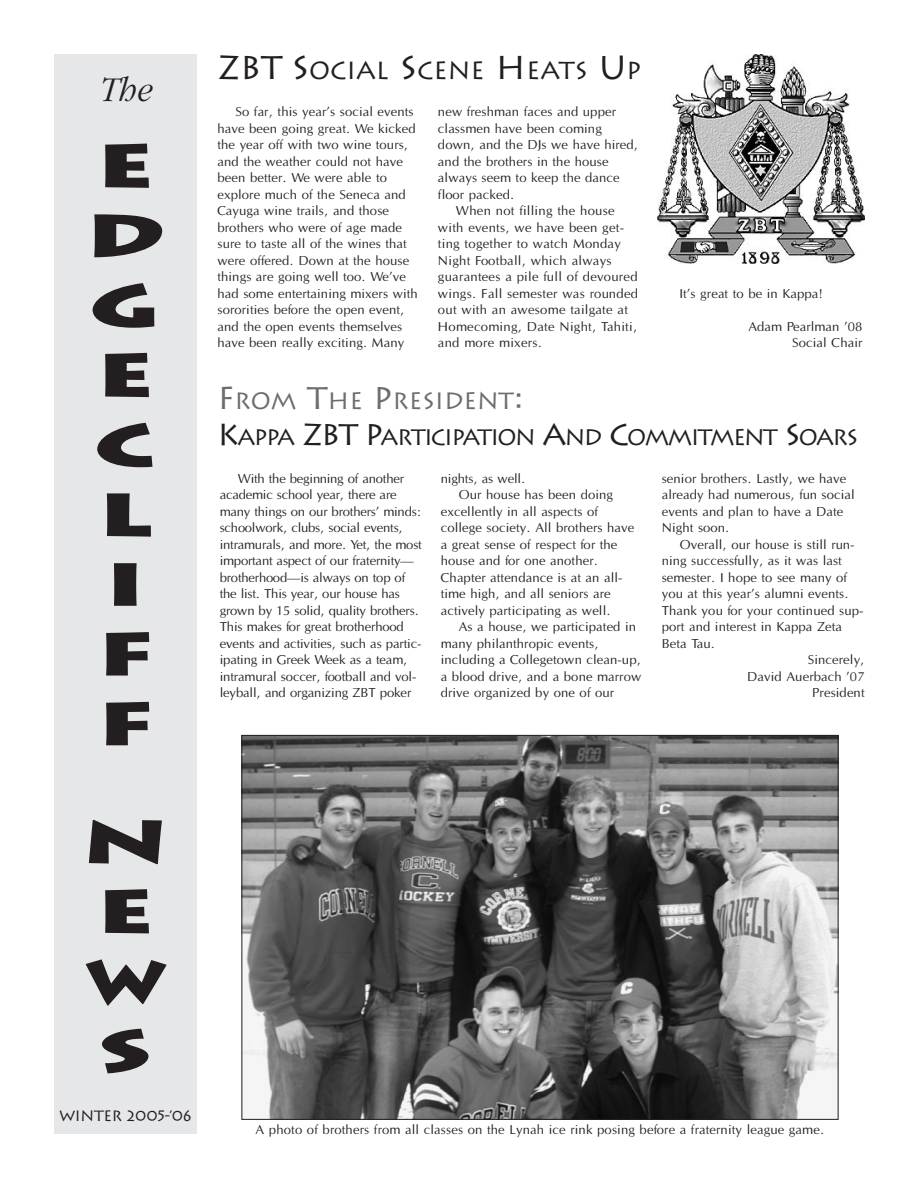
<style>
.page{position:relative;width:918px;height:1188px;background:#fff}
.page>*{position:absolute;margin:0;border:0;box-sizing:border-box;transform-origin:0 0}
.t1{font:900 60px/69.8px "Lithos";color:#231f20;text-align:center;scale:1.62 1}
.t2{font:italic 300 36px "Garamond";color:#231f20;scale:.95 1}
.t3{font:24.75px "Lithos";color:#231f20}
.t4{font:23.7px "Lithos";color:#6c6d70}
.t5{font:22.5px "Lithos";letter-spacing:-.07em;color:#231f20}
.t6{font:15px "Lithos";letter-spacing:-.015em;color:#231f20}
.t7{font:13.5px/16.5px "Optim";color:#231f20}
.t8{font:13.5px/16.5px "Optim";letter-spacing:-.02em;color:#231f20}
.s1{font-size:33px}
.s2{font-size:31.5px}
.s3{font-size:30px}
</style>
<div class="page">
<div style="left:54px;top:54px;width:142px;height:1080px;background:#e6e7e9"></div>
<img style="left:658px;top:55px;width:206px;height:208px">
<img style="left:244px;top:737px;width:592px;height:381px">
<h2 class="t2" style="left:98px;top:68px;width:57px">The</h2>
<h1 class="t1" style="left:84px;top:132px;width:52px">E<br>D<br>G<br>E<br>C<br>L<br>I<br>F<br>F</h1>
<h3 class="t3" style="left:218px;top:56px;width:425px"><span class="s1">ZBT S</span>OCIAL <span class="s1">S</span>CENE <span class="s1">H</span>EATS <span class="s1">U</span>P</h3>
<p class="t7" style="left:217px;top:103px;width:202px;text-indent:18px">So far, this year’s social events have been going great. We kicked the year off with two wine tours, and the weather could not have been better. We were able to explore much of the Seneca and<br>Cayuga wine trails, and those brothers who were of age made sure to taste all of the wines that were offered. Down at the house things are going well too. We’ve had some entertaining mixers with sororities before the open event, and the open events themselves have been really exciting. Many</p>
<p class="t7" style="left:438px;top:103px;width:180px">new freshman faces and upper</p>
<p class="t7" style="left:438px;top:120px;width:166px">classmen have been coming</p>
<p class="t7" style="left:438px;top:136px;width:202px">down, and the DJs we have hired,</p>
<p class="t7" style="left:438px;top:153px;width:172px">and the brothers in the house</p>
<p class="t7" style="left:438px;top:169px;width:183px">always seem to keep the dance</p>
<p class="t7" style="left:438px;top:186px;width:78px">floor packed.</p>
<p class="t7" style="left:456px;top:202px;width:160px">When not filling the house</p>
<p class="t7" style="left:438px;top:219px;width:188px">with events, we have been get-</p>
<p class="t7" style="left:438px;top:235px;width:185px">ting together to watch Monday</p>
<p class="t7" style="left:438px;top:252px;width:175px">Night Football, which always</p>
<p class="t7" style="left:438px;top:268px;width:201px">guarantees a pile full of devoured</p>
<p class="t7" style="left:438px;top:285px;width:202px">wings. Fall semester was rounded</p>
<p class="t7" style="left:438px;top:301px;width:192px">out with an awesome tailgate at</p>
<p class="t7" style="left:438px;top:318px;width:201px">Homecoming, Date Night, Tahiti,</p>
<p class="t7" style="left:438px;top:334px;width:106px">and more mixers.</p>
<p class="t7" style="left:680px;top:285px;width:145px">It’s great to be in Kappa!</p>
<p class="t7" style="left:748px;top:318px;width:116px;text-align:right">Adam Pearlman ’08<br>Social Chair</p>
<h3 class="t4" style="left:218px;top:387px;width:307px"><span class="s2">F</span>ROM <span class="s2">T</span>HE <span class="s2">P</span>RESIDENT<span class="s2">:</span></h3>
<h3 class="t5" style="left:218px;top:424px;width:642px"><span class="s3">K</span>APPA <span class="s3">ZBT P</span>ARTICIPATION <span class="s3">A</span>ND <span class="s3">C</span>OMMITMENT <span class="s3">S</span>OARS</h3>
<p class="t8" style="left:220px;top:470px;width:204px;text-indent:18px">With the beginning of another academic school year, there are many things on our brothers’ minds: schoolwork, clubs, social events, intramurals, and more. Yet, the most important aspect of our fraternity— brotherhood—is always on top of the list. This year, our house has grown by 15 solid, quality brothers.<br>This makes for great brotherhood events and activities, such as partic&shy;ipating in Greek Week as a team, intramural soccer, football and vol&shy;leyball, and organizing ZBT poker</p>
<p class="t7" style="left:441px;top:470px;width:86px">nights, as well.</p>
<p class="t7" style="left:662px;top:470px;width:195px">senior brothers. Lastly, we have already had numerous, fun social events and plan to have a Date<br>Night soon.</p>
<p class="t7" style="left:680px;top:536px;width:176px">Overall, our house is still run-</p>
<p class="t7" style="left:662px;top:552px;width:182px">ning successfully, as it was last</p>
<p class="t7" style="left:662px;top:569px;width:187px">semester. I hope to see many of</p>
<p class="t7" style="left:662px;top:585px;width:189px">you at this year’s alumni events.</p>
<p class="t7" style="left:662px;top:602px;width:203px">Thank you for your continued sup-</p>
<p class="t7" style="left:662px;top:618px;width:182px">port and interest in Kappa Zeta</p>
<p class="t7" style="left:662px;top:635px;width:55px">Beta Tau.</p>
<p class="t7" style="left:808px;top:651px;width:58px">Sincerely,</p>
<p class="t7" style="left:747px;top:668px;width:119px">David Auerbach ’07</p>
<p class="t7" style="left:812px;top:684px;width:54px">President</p>
<p class="t7" style="left:459px;top:486px;width:156px">Our house has been doing</p>
<p class="t7" style="left:441px;top:503px;width:159px">excellently in all aspects of</p>
<p class="t7" style="left:441px;top:519px;width:195px">college society. All brothers have</p>
<p class="t7" style="left:441px;top:536px;width:178px">a great sense of respect for the</p>
<p class="t7" style="left:441px;top:552px;width:159px">house and for one another.</p>
<p class="t7" style="left:441px;top:569px;width:183px">Chapter attendance is at an all-</p>
<p class="t7" style="left:441px;top:585px;width:172px">time high, and all seniors are</p>
<p class="t7" style="left:441px;top:602px;width:172px">actively participating as well.</p>
<p class="t7" style="left:459px;top:618px;width:179px">As a house, we participated in</p>
<p class="t7" style="left:441px;top:635px;width:160px">many philanthropic events,</p>
<p class="t7" style="left:441px;top:651px;width:202px">including a Collegetown clean-up,</p>
<p class="t7" style="left:441px;top:668px;width:202px">a blood drive, and a bone marrow</p>
<p class="t7" style="left:441px;top:684px;width:175px">drive organized by one of our</p>
<h1 class="t1" style="left:82px;top:808px;width:55px;text-align:left">N<br>E<br>W<br>S</h1>
<p class="t6" style="left:59px;top:1107px;width:134px">WINTER 2005-’06</p>
<p class="t7" style="left:256px;top:1121px;width:570px">A photo of brothers from all classes on the Lynah ice rink posing before a fraternity league game.</p>
</div>
